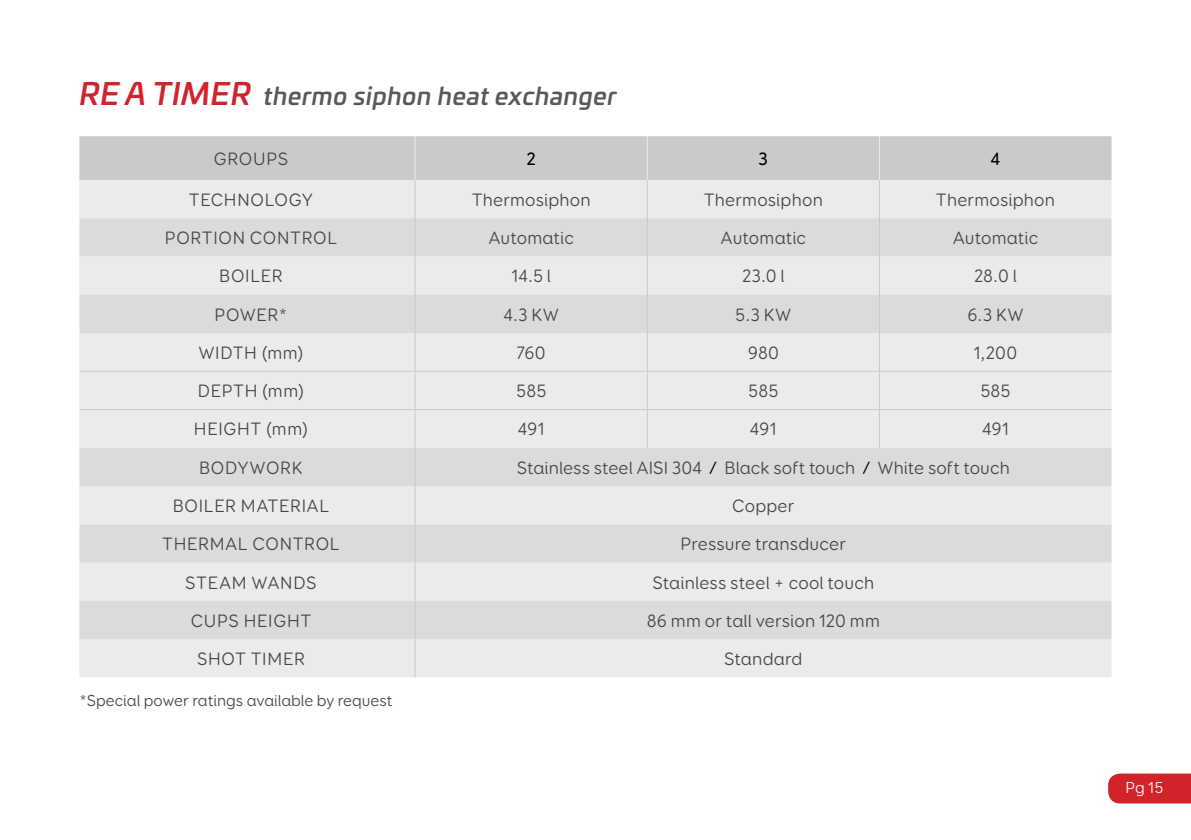
<style>
.page{position:relative;width:1191px;height:840px;background:#fff}
.page>*{position:absolute;margin:0;border:0;box-sizing:border-box;transform-origin:0 0}
.t1{font:italic 500 24px "Univia Pro";letter-spacing:.025em;color:#58595b}
.t2{font:18px "Booster Next FY";letter-spacing:.01em;color:#464547}
.t3{font:18px "Booster Next FY";letter-spacing:.04em;color:#464547}
.t4{font:18px "Booster Next FY";letter-spacing:.035em;color:#464547}
.t5{font:18px "Booster Next FY";letter-spacing:.03em;color:#464547}
.t6{font:500 18px "Booster Next FY";color:#000}
.t7{font:16px "Booster Next FY";color:#464547}
.t8{font:16px "Booster Next FY";color:#fff}
.s1{font-size:30px;color:#d2232a}
.s2{color:#000}
</style>
<div class="page">
<div style="left:1108px;top:773px;width:83px;height:30px;background:#d2232a"></div>
<div style="left:79px;top:136px;width:1032px;height:44px;background:#c9cacc"></div>
<div style="left:79px;top:180px;width:1032px;height:497px;background:#ebebec"></div>
<svg style="left:79px;top:218px;width:1032px;height:420px;background:#e3e3e4"></svg>
<hr style="left:414px;top:180px;width:1px;height:38px;background:#c9cacc">
<hr style="left:414px;top:256px;width:1px;height:38px;background:#c9cacc">
<hr style="left:647px;top:180px;width:1px;height:38px;background:#c9cacc">
<hr style="left:879px;top:180px;width:1px;height:38px;background:#c9cacc">
<hr style="left:647px;top:256px;width:1px;height:38px;background:#c9cacc">
<hr style="left:879px;top:256px;width:1px;height:38px;background:#c9cacc">
<hr style="left:414px;top:218px;width:1px;height:38px;background:#c9cacc">
<hr style="left:414px;top:294px;width:1px;height:39px;background:#c9cacc">
<hr style="left:414px;top:333px;width:1px;height:37px;background:#c9cacc">
<hr style="left:414px;top:371px;width:1px;height:38px;background:#c9cacc">
<hr style="left:414px;top:410px;width:1px;height:37px;background:#c9cacc">
<hr style="left:647px;top:218px;width:1px;height:38px;background:#c9cacc">
<hr style="left:879px;top:218px;width:1px;height:38px;background:#c9cacc">
<hr style="left:647px;top:294px;width:1px;height:39px;background:#c9cacc">
<hr style="left:879px;top:294px;width:1px;height:39px;background:#c9cacc">
<hr style="left:647px;top:333px;width:1px;height:37px;background:#c9cacc">
<hr style="left:879px;top:333px;width:1px;height:37px;background:#c9cacc">
<hr style="left:647px;top:371px;width:1px;height:38px;background:#c9cacc">
<hr style="left:879px;top:371px;width:1px;height:38px;background:#c9cacc">
<hr style="left:647px;top:410px;width:1px;height:37px;background:#c9cacc">
<hr style="left:879px;top:410px;width:1px;height:37px;background:#c9cacc">
<hr style="left:415px;top:370px;width:232px;height:1px;background:#c9cacc">
<hr style="left:647px;top:370px;width:232px;height:1px;background:#c9cacc">
<hr style="left:879px;top:370px;width:232px;height:1px;background:#c9cacc">
<hr style="left:415px;top:409px;width:232px;height:1px;background:#c9cacc">
<hr style="left:647px;top:409px;width:232px;height:1px;background:#c9cacc">
<hr style="left:879px;top:409px;width:232px;height:1px;background:#c9cacc">
<hr style="left:414px;top:447px;width:1px;height:39px;background:#c9cacc">
<hr style="left:414px;top:486px;width:1px;height:38px;background:#c9cacc">
<hr style="left:414px;top:524px;width:1px;height:38px;background:#c9cacc">
<hr style="left:414px;top:562px;width:1px;height:38px;background:#c9cacc">
<hr style="left:414px;top:600px;width:1px;height:38px;background:#c9cacc">
<hr style="left:414px;top:638px;width:1px;height:39px;background:#c9cacc">
<hr style="left:414px;top:136px;width:1px;height:44px;background:#ebebec">
<hr style="left:647px;top:136px;width:1px;height:44px;background:#ebebec">
<hr style="left:879px;top:136px;width:1px;height:44px;background:#ebebec">
<hr style="left:79px;top:370px;width:336px;height:1px;background:#c9cacc">
<hr style="left:79px;top:409px;width:336px;height:1px;background:#c9cacc">
<h1 class="t1" style="left:79px;top:78px;width:539px"><span class="s1">RE A TIMER</span> thermo siphon heat exchanger</h1>
<p class="t2" style="left:214px;top:148px;width:76px">GROUPS</p>
<p class="t6" style="left:526px;top:147px;width:11px">2</p>
<p class="t6" style="left:758px;top:147px;width:11px">3</p>
<p class="t6" style="left:990px;top:147px;width:11px">4</p>
<p class="t4" style="left:189px;top:188px;width:126px">TECHNOLOGY</p>
<p class="t2" style="left:472px;top:188px;width:121px">Thermosiphon</p>
<p class="t2" style="left:704px;top:188px;width:121px">Thermosiphon</p>
<p class="t2" style="left:936px;top:188px;width:121px">Thermosiphon</p>
<p class="t3" style="left:165px;top:227px;width:174px">PORTION CONTROL</p>
<p class="t2" style="left:488px;top:227px;width:87px">Automatic</p>
<p class="t2" style="left:720px;top:227px;width:87px">Automatic</p>
<p class="t2" style="left:952px;top:227px;width:87px">Automatic</p>
<p class="t2" style="left:219px;top:265px;width:65px">BOILER</p>
<p class="t2" style="left:511px;top:265px;width:41px">14.5 l</p>
<p class="t2" style="left:742px;top:265px;width:44px">23.0 l</p>
<p class="t2" style="left:974px;top:265px;width:44px">28.0 l</p>
<p class="t2" style="left:215px;top:303px;width:74px">POWER*</p>
<p class="t2" style="left:503px;top:303px;width:57px">4.3 KW</p>
<p class="t2" style="left:735px;top:303px;width:58px">5.3 KW</p>
<p class="t2" style="left:967px;top:303px;width:58px">6.3 KW</p>
<p class="t2" style="left:198px;top:341px;width:106px">WIDTH (mm)</p>
<p class="t2" style="left:517px;top:341px;width:30px">760</p>
<p class="t2" style="left:747px;top:341px;width:33px">980</p>
<p class="t2" style="left:973px;top:341px;width:45px">1,200</p>
<p class="t2" style="left:198px;top:380px;width:108px">DEPTH (mm)</p>
<p class="t2" style="left:516px;top:380px;width:32px">585</p>
<p class="t2" style="left:748px;top:380px;width:32px">585</p>
<p class="t2" style="left:980px;top:380px;width:32px">585</p>
<p class="t3" style="left:194px;top:418px;width:116px">HEIGHT (mm)</p>
<p class="t2" style="left:518px;top:418px;width:28px">491</p>
<p class="t2" style="left:750px;top:418px;width:28px">491</p>
<p class="t2" style="left:982px;top:418px;width:28px">491</p>
<p class="t3" style="left:199px;top:456px;width:105px">BODYWORK</p>
<p class="t2" style="left:517px;top:456px;width:494px">Stainless steel AISI 304 <span class="s2">/</span> Black soft touch <span class="s2">/</span> White soft touch</p>
<p class="t4" style="left:173px;top:494px;width:158px">BOILER MATERIAL</p>
<p class="t2" style="left:732px;top:494px;width:64px">Copper</p>
<p class="t4" style="left:162px;top:533px;width:179px">THERMAL CONTROL</p>
<p class="t2" style="left:680px;top:533px;width:167px">Pressure transducer</p>
<p class="t5" style="left:185px;top:571px;width:133px">STEAM WANDS</p>
<p class="t2" style="left:652px;top:571px;width:223px">Stainless steel + cool touch</p>
<p class="t3" style="left:191px;top:609px;width:122px">CUPS HEIGHT</p>
<p class="t2" style="left:647px;top:609px;width:235px">86 mm or tall version 120 mm</p>
<p class="t3" style="left:197px;top:647px;width:109px">SHOT TIMER</p>
<p class="t2" style="left:724px;top:647px;width:80px">Standard</p>
<p class="t7" style="left:79px;top:690px;width:315px">*Special power ratings available by request</p>
<p class="t8" style="left:1125px;top:777px;width:39px">Pg 15</p>
</div>
